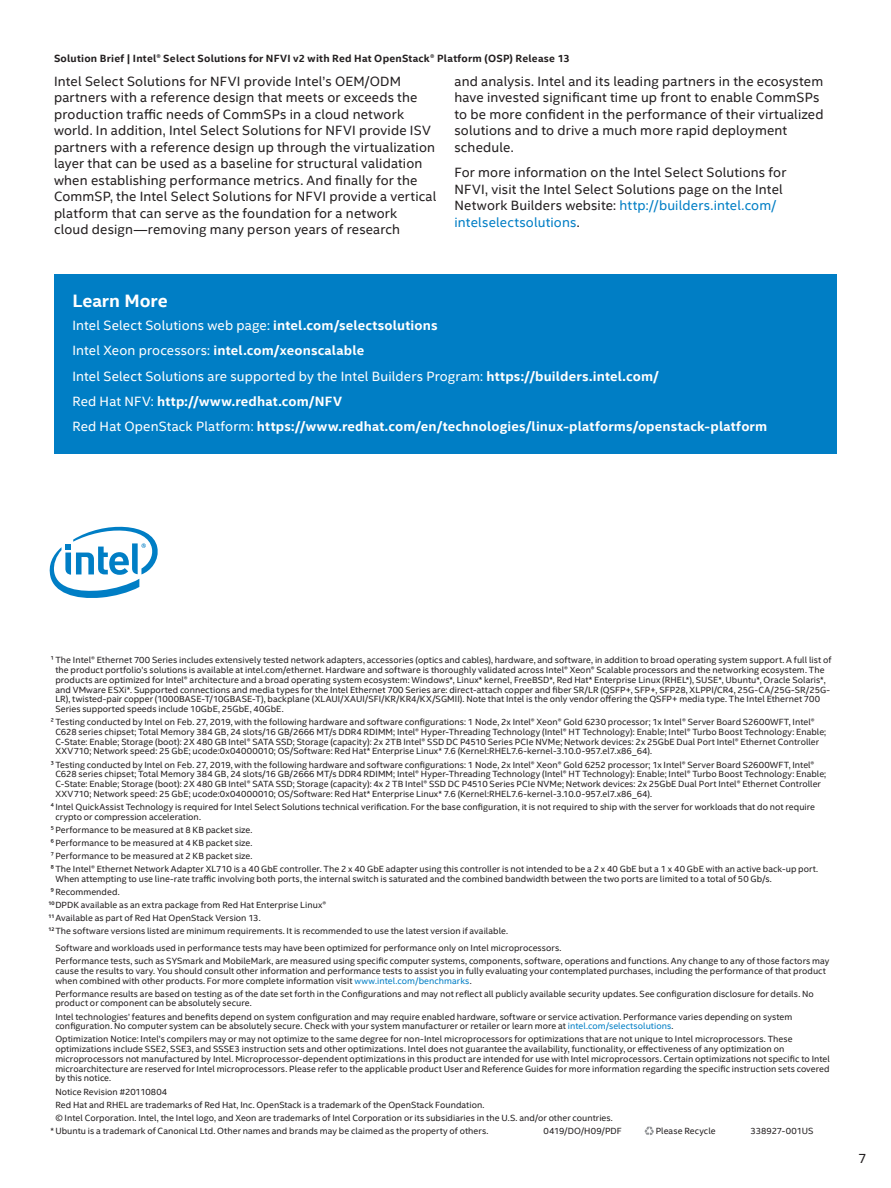
<style>
.page{position:relative;width:891px;height:1188px;background:#fff}
.page>*{position:absolute;margin:0;border:0;box-sizing:border-box;transform-origin:0 0}
.t1{font:700 18px "Intel Clear";letter-spacing:.005em;color:#fff}
.t2{font:13.5px/16.5px "Intel Clear";letter-spacing:.01em;color:#231f20}
.t3{font:700 13.5px/25.3px "Intel Clear";letter-spacing:.01em;color:#fff}
.t4{font:700 10.5px "Intel Clear";letter-spacing:.02em;color:#231f20}
.t5{font:9px/9.8px "Intel Clear";letter-spacing:.005em;color:#231f20}
.s1{color:#007ec5}
.s2{font-weight:400}
</style>
<div class="page">
<div style="left:54px;top:274px;width:783px;height:180px;background:#007ec5"></div>
<svg style="left:644px;top:1126px;width:10px;height:10px"></svg>
<svg style="left:49px;top:526px;width:109px;height:72px"></svg>
<p class="t4" style="left:54px;top:51px;width:517px">Solution Brief | Intel® Select Solutions for NFVI v2 with Red Hat OpenStack® Platform (OSP) Release 13</p>
<p class="t2" style="left:54px;top:72px;width:384px">Intel Select Solutions for NFVI provide Intel’s OEM/ODM partners with a reference design that meets or exceeds the production traffic needs of CommSPs in a cloud network world. In addition, Intel Select Solutions for NFVI provide ISV partners with a reference design up through the virtualization layer that can be used as a baseline for structural validation when establishing performance metrics. And finally for the CommSP, the Intel Select Solutions for NFVI provide a vertical platform that can serve as the foundation for a network<br>cloud design—removing many person years of research</p>
<p class="t2" style="left:455px;top:72px;width:371px">and analysis. Intel and its leading partners in the ecosystem have invested significant time up front to enable CommSPs to be more confident in the performance of their virtualized solutions and to drive a much more rapid deployment schedule.</p>
<h2 class="t2" style="left:455px;top:164px;width:333px">For more information on the Intel Select Solutions for NFVI, visit the Intel Select Solutions page on the Intel Network Builders website: <span class="s1">http://builders.intel.com/ intelselectsolutions</span>.</h2>
<h1 class="t1" style="left:72px;top:288px;width:97px">Learn More</h1>
<p class="t3" style="left:72px;top:312px;width:696px"><span class="s2">Intel Select Solutions web page:</span> intel.com/selectsolutions<br><span class="s2">Intel Xeon processors:</span> intel.com/xeonscalable<br><span class="s2">Intel Select Solutions are supported by the Intel Builders Program:</span> https://builders.intel.com/<br><span class="s2">Red Hat NFV:</span> http://www.redhat.com/NFV<br><span class="s2">Red Hat OpenStack Platform:</span> https://www.redhat.com/en/technologies/linux-platforms/openstack-platform</p>
<p class="t5" style="left:55px;top:655px;width:778px;text-indent:-5px">¹The Intel® Ethernet 700 Series includes extensively tested network adapters, accessories (optics and cables), hardware, and software, in addition to broad operating system support. A full list of the product portfolio’s solutions is available at intel.com/ethernet. Hardware and software is thoroughly validated across Intel® Xeon® Scalable processors and the networking ecosystem. The products are optimized for Intel® architecture and a broad operating system ecosystem: Windows*, Linux* kernel, FreeBSD*, Red Hat* Enterprise Linux (RHEL*), SUSE*, Ubuntu*, Oracle Solaris*, and VMware ESXi*. Supported connections and media types for the Intel Ethernet 700 Series are: direct-attach copper and fiber SR/LR (QSFP+, SFP+, SFP28, XLPPI/CR4, 25G-CA/25G-SR/25G-LR), twisted-pair copper (1000BASE-T/10GBASE-T), backplane (XLAUI/XAUI/SFI/KR/KR4/KX/SGMII). Note that Intel is the only vendor offering the QSFP+ media type. The Intel Ethernet 700<br>Series supported speeds include 10GbE, 25GbE, 40GbE.</p>
<p class="t5" style="left:55px;top:717px;width:772px;text-indent:-5px">²Testing conducted by Intel on Feb. 27, 2019, with the following hardware and software configurations: 1 Node, 2x Intel® Xeon® Gold 6230 processor; 1x Intel® Server Board S2600WFT, Intel® C628 series chipset; Total Memory 384 GB, 24 slots/16 GB/2666 MT/s DDR4 RDIMM; Intel® Hyper-Threading Technology (Intel® HT Technology): Enable; Intel® Turbo Boost Technology: Enable; C-State: Enable; Storage (boot): 2X 480 GB Intel® SATA SSD; Storage (capacity): 2x 2TB Intel® SSD DC P4510 Series PCIe NVMe; Network devices: 2x 25GbE Dual Port Intel® Ethernet Controller XXV710; Network speed: 25 GbE; ucode:0x04000010; OS/Software: Red Hat* Enterprise Linux* 7.6 (Kernel:RHEL7.6-kernel-3.10.0-957.el7.x86_64).</p>
<p class="t5" style="left:55px;top:759px;width:772px;text-indent:-5px">³Testing conducted by Intel on Feb. 27, 2019, with the following hardware and software configurations: 1 Node, 2x Intel® Xeon® Gold 6252 processor; 1x Intel® Server Board S2600WFT, Intel® C628 series chipset; Total Memory 384 GB, 24 slots/16 GB/2666 MT/s DDR4 RDIMM; Intel® Hyper-Threading Technology (Intel® HT Technology): Enable; Intel® Turbo Boost Technology: Enable; C-State: Enable; Storage (boot): 2X 480 GB Intel® SATA SSD; Storage (capacity): 4x 2 TB Intel® SSD DC P4510 Series PCIe NVMe; Network devices: 2x 25GbE Dual Port Intel® Ethernet Controller XXV710; Network speed: 25 GbE; ucode:0x04000010; OS/Software: Red Hat* Enterprise Linux* 7.6 (Kernel:RHEL7.6-kernel-3.10.0-957.el7.x86_64).</p>
<p class="t5" style="left:55px;top:802px;width:761px;text-indent:-5px">⁴ Intel QuickAssist Technology is required for Intel Select Solutions technical verification. For the base configuration, it is not required to ship with the server for workloads that do not require crypto or compression acceleration.</p>
<p class="t5" style="left:50px;top:823px;width:769px;line-height:13px">⁵Performance to be measured at 8 KB packet size.<br>⁶Performance to be measured at 4 KB packet size.<br>⁷Performance to be measured at 2 KB packet size.<br>⁸The Intel® Ethernet Network Adapter XL710 is a 40 GbE controller. The 2 x 40 GbE adapter using this controller is not intended to be a 2 x 40 GbE but a 1 x 40 GbE with an active back-up port.</p>
<p class="t5" style="left:49px;top:872px;width:725px;line-height:13.2px;text-indent:7px">When attempting to use line-rate traffic involving both ports, the internal switch is saturated and the combined bandwidth between the two ports are limited to a total of 50 Gb/s.<br>⁹Recommended.<br><sup>10</sup>DPDK available as an extra package from Red Hat Enterprise Linux®<br><sup>11</sup>Available as part of Red Hat OpenStack Version 13.<br><sup>12</sup>The software versions listed are minimum requirements. It is recommended to use the latest version if available.</p>
<p class="t5" style="left:55px;top:941px;width:776px;line-height:13.2px">Software and workloads used in performance tests may have been optimized for performance only on Intel microprocessors.<br>Performance tests, such as SYSmark and MobileMark, are measured using specific computer systems, components, software, operations and functions. Any change to any of those factors may</p>
<p class="t5" style="left:55px;top:966px;width:772px">cause the results to vary. You should consult other information and performance tests to assist you in fully evaluating your contemplated purchases, including the performance of that product when combined with other products. For more complete information visit <span class="s1">www.intel.com/benchmarks</span>.</p>
<p class="t5" style="left:55px;top:988px;width:760px">Performance results are based on testing as of the date set forth in the Configurations and may not reflect all publicly available security updates. See configuration disclosure for details. No product or component can be absolutely secure.</p>
<p class="t5" style="left:55px;top:1011px;width:739px">Intel technologies’ features and benefits depend on system configuration and may require enabled hardware, software or service activation. Performance varies depending on system configuration. No computer system can be absolutely secure. Check with your system manufacturer or retailer or learn more at <span class="s1">intel.com/selectsolutions</span>.</p>
<p class="t5" style="left:55px;top:1034px;width:776px">Optimization Notice: Intel’s compilers may or may not optimize to the same degree for non-Intel microprocessors for optimizations that are not unique to Intel microprocessors. These optimizations include SSE2, SSE3, and SSSE3 instruction sets and other optimizations. Intel does not guarantee the availability, functionality, or effectiveness of any optimization on microprocessors not manufactured by Intel. Microprocessor-dependent optimizations in this product are intended for use with Intel microprocessors. Certain optimizations not specific to Intel microarchitecture are reserved for Intel microprocessors. Please refer to the applicable product User and Reference Guides for more information regarding the specific instruction sets covered by this notice.</p>
<p class="t5" style="left:55px;top:1086px;width:113px">Notice Revision #20110804</p>
<p class="t5" style="left:55px;top:1099px;width:431px">Red Hat and RHEL are trademarks of Red Hat, Inc. OpenStack is a trademark of the OpenStack Foundation.</p>
<p class="t5" style="left:55px;top:1113px;width:559px">© Intel Corporation. Intel, the Intel logo, and Xeon are trademarks of Intel Corporation or its subsidiaries in the U.S. and/or other countries.</p>
<p class="t5" style="left:51px;top:1126px;width:439px">*Ubuntu is a trademark of Canonical Ltd. Other names and brands may be claimed as the property of others.</p>
<p class="t5" style="left:544px;top:1126px;width:80px">0419/DO/H09/PDF</p>
<p class="t5" style="left:656px;top:1126px;width:61px">Please Recycle</p>
<p class="t5" style="left:751px;top:1126px;width:64px">338927-001US</p>
<h2 class="t2" style="left:858px;top:1150px;width:10px">7</h2>
</div>
